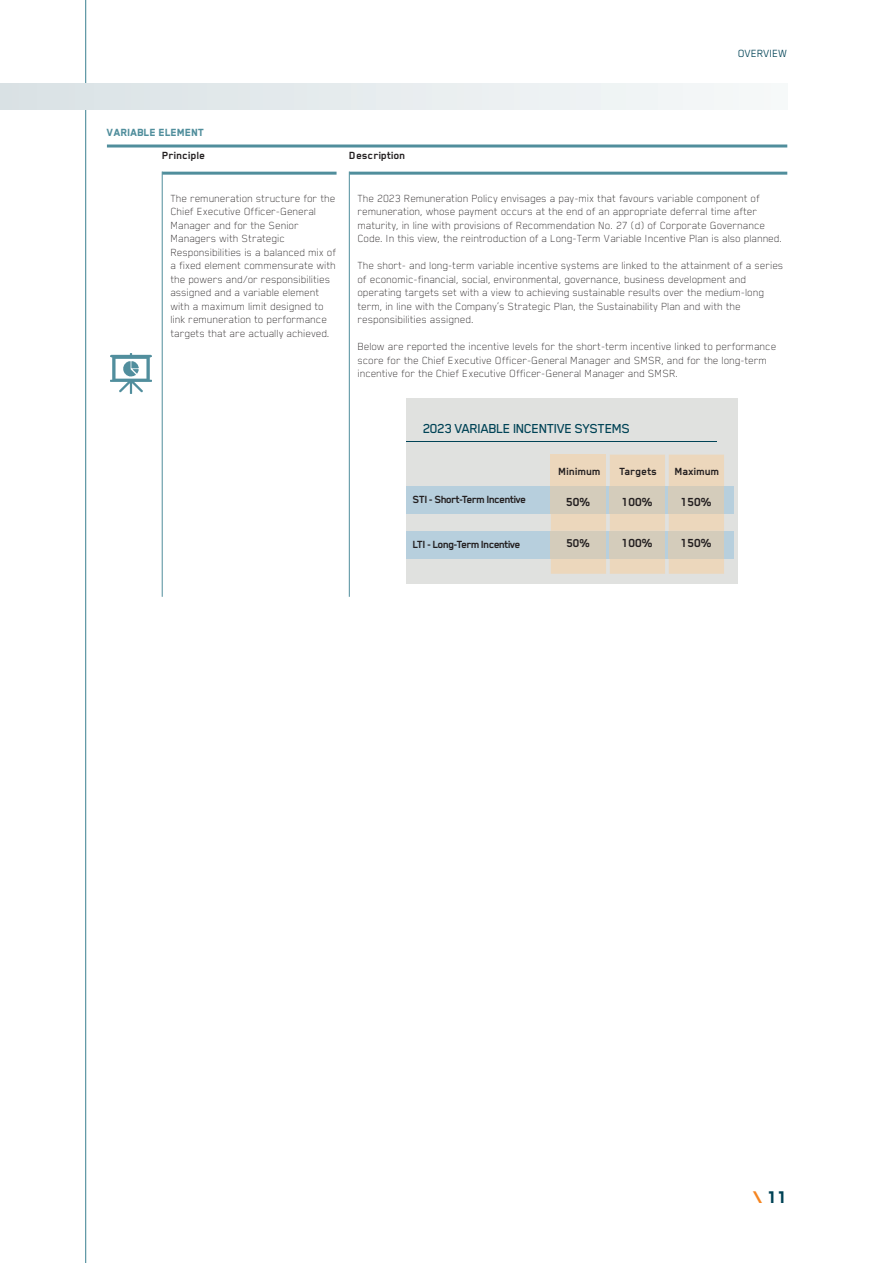
<style>
.page{position:relative;width:893px;height:1263px;background:#fff}
.page>*{position:absolute;margin:0;border:0;box-sizing:border-box;transform-origin:0 0}
.t1{font:800 19.5px "Blender Pro";color:#004356}
.t2{font:500 15px "Blender Pro";letter-spacing:-.035em;color:#004356}
.t3{font:700 13.5px "Blender Pro";letter-spacing:-.015em;color:#231f20}
.t4{font:700 13.05px "Blender Pro";color:#231f20}
.t5{font:100 12px/13.5px "Blender Pro";color:#231f20}
.t6{font:700 12px "Blender Pro";letter-spacing:-.05em;color:#231f20}
.t7{font:700 12px "Blender Pro";letter-spacing:-.015em;color:#231f20}
.t8{font:800 12px "Blender Pro";letter-spacing:.005em;color:#508e9c}
.t9{font:700 12px "Blender Pro";letter-spacing:.005em;color:#231f20}
.t10{font:12px "Blender Pro";letter-spacing:-.005em;color:#004356}
.s1{color:#f58520}
</style>
<div class="page">
<hr style="left:85px;top:0;width:1px;height:1263px;background:#508e9c">
<div style="left:0;top:84px;width:787px;height:25px;background:linear-gradient(to right,#d9e1e5,#f6f9f9)"></div>
<hr style="left:107px;top:144px;width:680px;height:3px;background:#508e9c">
<hr style="left:162px;top:172px;width:175px;height:3px;background:#508e9c">
<hr style="left:349px;top:172px;width:438px;height:3px;background:#508e9c">
<img style="left:110px;top:353px;width:41px;height:41px">
<hr style="left:349px;top:172px;width:1px;height:425px;background:#508e9c">
<hr style="left:162px;top:172px;width:1px;height:425px;background:#508e9c">
<div style="left:406px;top:399px;width:332px;height:185px;background:#e0e1df"></div>
<hr style="left:406px;top:441px;width:310px;height:1px;background:#004356">
<div style="left:406px;top:531px;width:327px;height:28px;background:#b7cfdd"></div>
<div style="left:406px;top:486px;width:327px;height:28px;background:#b7cfdd"></div>
<svg style="left:551px;top:455px;width:173px;height:119px;background:#e1d3bd"></svg>
<div style="left:669px;top:531px;width:55px;height:28px;background:#d4ccbb"></div>
<div style="left:669px;top:486px;width:55px;height:28px;background:#d4ccbb"></div>
<p class="t8" style="left:107px;top:125px;width:99px">VARIABLE ELEMENT</p>
<p class="t9" style="left:162px;top:148px;width:45px">Principle</p>
<p class="t7" style="left:349px;top:148px;width:58px">Description</p>
<p class="t10" style="left:738px;top:46px;width:51px">OVERVIEW</p>
<p class="t5" style="left:171px;top:191px;width:167px">The remuneration structure for the Chief Executive Officer-General Manager and for the Senior Managers with Strategic Responsibilities is a balanced mix of a fixed element commensurate with the powers and/or responsibilities assigned and a variable element with a maximum limit designed to link remuneration to performance targets that are actually achieved.</p>
<p class="t5" style="left:358px;top:191px;width:426px">The 2023 Remuneration Policy envisages a pay-mix that favours variable component of remuneration, whose payment occurs at the end of an appropriate deferral time after maturity, in line with provisions of Recommendation No. 27 (d) of Corporate Governance Code. In this view, the reintroduction of a Long-Term Variable Incentive Plan is also planned.</p>
<p class="t5" style="left:358px;top:259px;width:427px">The short- and long-term variable incentive systems are linked to the attainment of a series of economic-financial, social, environmental, governance, business development and operating targets set with a view to achieving sustainable results over the medium-long term, in line with the Company’s Strategic Plan, the Sustainability Plan and with the responsibilities assigned.</p>
<p class="t5" style="left:358px;top:340px;width:420px">Below are reported the incentive levels for the short-term incentive linked to performance score for the Chief Executive Officer-General Manager and SMSR, and for the long-term incentive for the Chief Executive Officer-General Manager and SMSR.</p>
<p class="t2" style="left:423px;top:419px;width:209px">2023 VARIABLE INCENTIVE SYSTEMS</p>
<p class="t7" style="left:558px;top:463px;width:44px">Minimum</p>
<p class="t6" style="left:413px;top:492px;width:115px">STI - Short-Term Incentive</p>
<p class="t3" style="left:566px;top:493px;width:26px">50%</p>
<p class="t4" style="left:566px;top:535px;width:26px">50%</p>
<p class="t6" style="left:413px;top:537px;width:109px">LTI - Long-Term Incentive</p>
<p class="t7" style="left:619px;top:463px;width:39px">Targets</p>
<p class="t3" style="left:622px;top:493px;width:33px">100%</p>
<p class="t3" style="left:622px;top:535px;width:33px">100%</p>
<p class="t7" style="left:675px;top:463px;width:46px">Maximum</p>
<p class="t3" style="left:681px;top:493px;width:33px">150%</p>
<p class="t3" style="left:681px;top:535px;width:33px">150%</p>
<h1 class="t1" style="left:753px;top:1185px;width:36px"><span class="s1">\</span> 11</h1>
</div>
